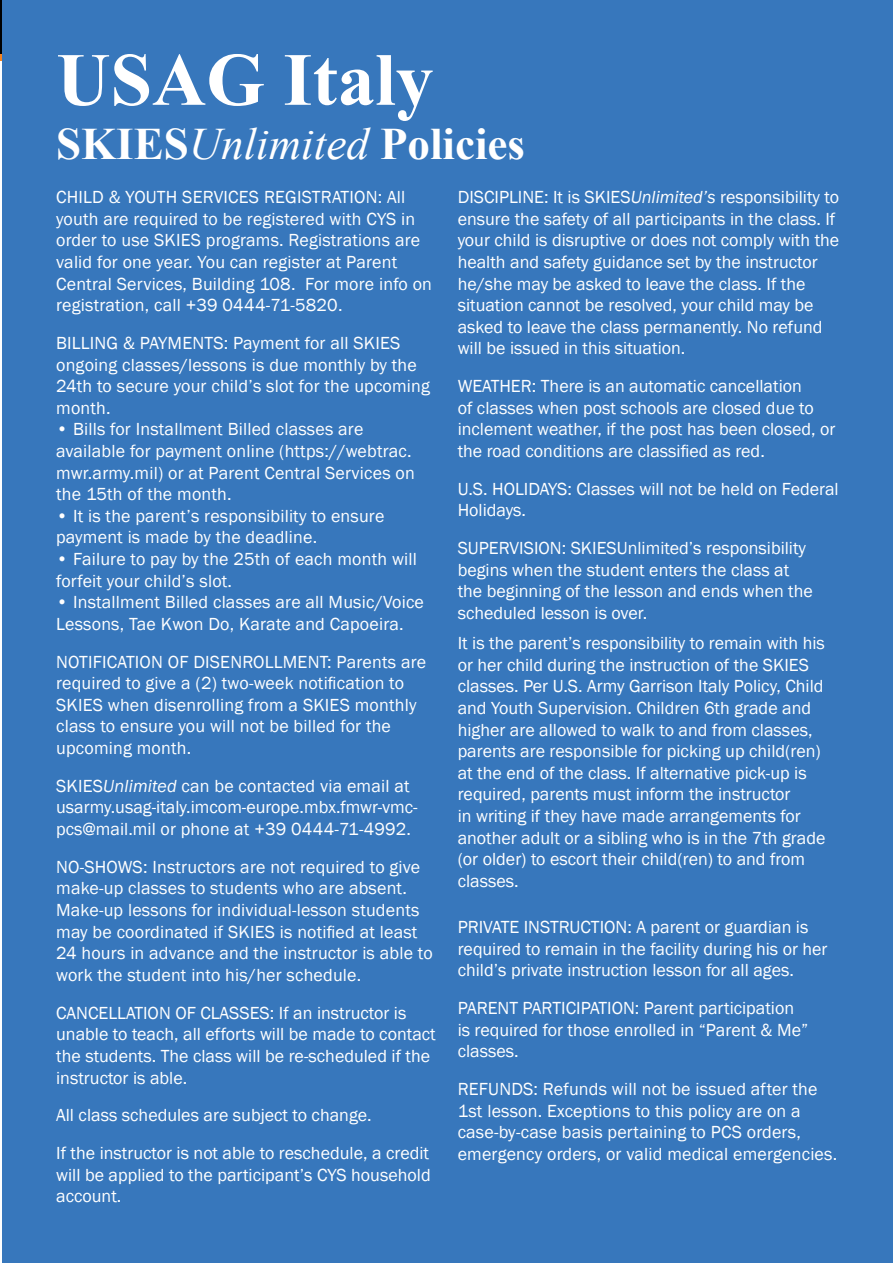
<style>
.page{position:relative;width:893px;height:1263px;background:#fff}
.page>*{position:absolute;margin:0;border:0;box-sizing:border-box;transform-origin:0 0}
.t1{font:700 75px "Times New Roman";color:#fff}
.t2{font:700 45px "Times New Roman";color:#fff}
.t3{font:18px/21.6px "Franklin Gothic";color:#fff}
.s1{font-weight:400;font-style:italic}
.s2{font-style:italic}
</style>
<div class="page">
<div style="left:2px;top:0;width:891px;height:1263px;background:#3777bc"></div>
<h1 class="t1" style="left:56px;top:26px;width:379px">USAG Italy</h1>
<h2 class="t2" style="left:56px;top:111px;width:470px">SKIES<span class="s1">Unlimited</span> Policies</h2>
<p class="t3" style="left:56px;top:187px;width:377px">CHILD &amp; YOUTH SERVICES REGISTRATION: All youth are required to be registered with CYS in order to use SKIES programs. Registrations are valid for one year. You can register at Parent Central Services, Building 108. For more info on registration, call +39 0444-71-5820.</p>
<p class="t3" style="left:56px;top:333px;width:375px">BILLING &amp; PAYMENTS: Payment for all SKIES ongoing classes/lessons is due monthly by the 24th to secure your child’s slot for the upcoming month.</p>
<p class="t3" style="left:56px;top:419px;width:360px">• Bills for Installment Billed classes are available for payment online (https://webtrac. mwr.army.mil) or at Parent Central Services on the 15th of the month.</p>
<p class="t3" style="left:56px;top:505px;width:330px">• It is the parent’s responsibility to ensure payment is made by the deadline.</p>
<p class="t3" style="left:56px;top:549px;width:362px">• Failure to pay by the 25th of each month will forfeit your child’s slot.</p>
<p class="t3" style="left:56px;top:592px;width:369px">• Installment Billed classes are all Music/Voice<br>Lessons, Tae Kwon Do, Karate and Capoeira.</p>
<p class="t3" style="left:56px;top:651px;width:372px">NOTIFICATION OF DISENROLLMENT: Parents are required to give a (2) two-week notification to SKIES when disenrolling from a SKIES monthly class to ensure you will not be billed for the upcoming month.</p>
<p class="t3" style="left:56px;top:775px;width:363px">SKIES<span class="s2">Unlimited</span> can be contacted via email at usarmy.usag-italy.imcom-europe.mbx.fmwr-vmc&shy;pcs@mail.mil or phone at +39 0444-71-4992.</p>
<p class="t3" style="left:56px;top:856px;width:378px">NO-SHOWS: Instructors are not required to give make-up classes to students who are absent.<br>Make-up lessons for individual-lesson students may be coordinated if SKIES is notified at least 24 hours in advance and the instructor is able to work the student into his/her schedule.</p>
<p class="t3" style="left:56px;top:1002px;width:381px">CANCELLATION OF CLASSES: If an instructor is unable to teach, all efforts will be made to contact the students. The class will be re-scheduled if the instructor is able.</p>
<p class="t3" style="left:56px;top:1097px;width:374px;line-height:37.8px">All class schedules are subject to change.<br>If the instructor is not able to reschedule, a credit</p>
<p class="t3" style="left:56px;top:1164px;width:376px">will be applied to the participant’s CYS household account.</p>
<p class="t3" style="left:458px;top:187px;width:383px">DISCIPLINE: It is SKIES<span class="s2">Unlimited’s</span> responsibility to ensure the safety of all participants in the class. If your child is disruptive or does not comply with the health and safety guidance set by the instructor he/she may be asked to leave the class. If the situation cannot be resolved, your child may be asked to leave the class permanently. No refund will be issued in this situation.</p>
<p class="t3" style="left:458px;top:376px;width:379px">WEATHER: There is an automatic cancellation<br>of classes when post schools are closed due to inclement weather, if the post has been closed, or the road conditions are classified as red.</p>
<p class="t3" style="left:458px;top:478px;width:383px">U.S. HOLIDAYS: Classes will not be held on Federal<br>Holidays.</p>
<p class="t3" style="left:458px;top:538px;width:357px">SUPERVISION: SKIESUnlimited’s responsibility begins when the student enters the class at the beginning of the lesson and ends when the scheduled lesson is over.</p>
<p class="t3" style="left:458px;top:633px;width:369px">It is the parent’s responsibility to remain with his or her child during the instruction of the SKIES classes. Per U.S. Army Garrison Italy Policy, Child and Youth Supervision. Children 6th grade and higher are allowed to walk to and from classes, parents are responsible for picking up child(ren) at the end of the class. If alternative pick-up is required, parents must inform the instructor<br>in writing if they have made arrangements for another adult or a sibling who is in the 7th grade (or older) to escort their child(ren) to and from classes.</p>
<p class="t3" style="left:458px;top:917px;width:371px">PRIVATE INSTRUCTION: A parent or guardian is required to remain in the facility during his or her child’s private instruction lesson for all ages.</p>
<p class="t3" style="left:458px;top:998px;width:352px">PARENT PARTICIPATION: Parent participation is required for those enrolled in “Parent &amp; Me” classes.</p>
<p class="t3" style="left:458px;top:1079px;width:381px">REFUNDS: Refunds will not be issued after the 1st lesson. Exceptions to this policy are on a case-by-case basis pertaining to PCS orders, emergency orders, or valid medical emergencies.</p>
</div>
